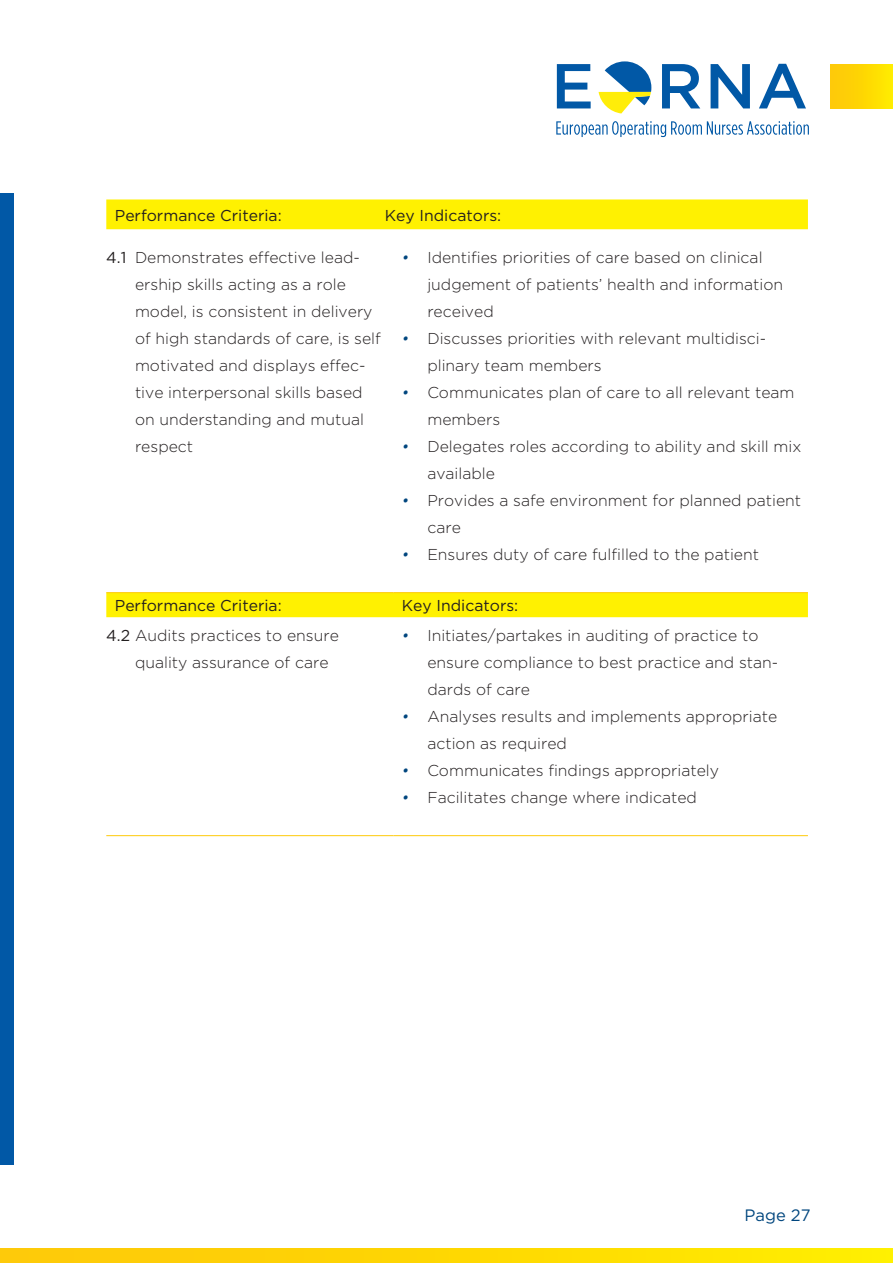
<style>
.page{position:relative;width:893px;height:1263px;background:#fff}
.page>*{position:absolute;margin:0;border:0;box-sizing:border-box;transform-origin:0 0}
.t1{font:16.5px "Gotham";color:#00467e}
.Header_3{font:300 15.75px/27px "Gotham";color:#231f20}
.Header_3-2{font:15.75px "Gotham";color:#231f20}
.s1{font-style:italic;color:#00467e}
.s2{font-weight:400}
</style>
<div class="page">
<div style="left:831px;top:64px;width:62px;height:45px;background:linear-gradient(to right,#fec609,#ffea00)"></div>
<svg style="left:0;top:1248px;width:893px;height:15px;background:#fed903"></svg>
<div style="left:0;top:193px;width:14px;height:972px;background:#0158a6"></div>
<svg style="left:556px;top:121px;width:253px;height:16px"></svg>
<svg style="left:557px;top:64px;width:34px;height:44px"></svg>
<svg style="left:662px;top:64px;width:38px;height:44px"></svg>
<svg style="left:711px;top:64px;width:39px;height:44px"></svg>
<svg style="left:759px;top:64px;width:47px;height:44px"></svg>
<svg style="left:599px;top:61px;width:52px;height:52px"></svg>
<svg style="left:106px;top:835px;width:29px;height:1px"></svg>
<hr style="left:135px;top:835px;width:258px;height:1px;background:#feca0a">
<hr style="left:393px;top:835px;width:415px;height:1px;background:#feca0a">
<div style="left:106px;top:592px;width:702px;height:25px;background:#fff101"></div>
<hr style="left:135px;top:592px;width:258px;height:1px;background:#feca0a">
<hr style="left:393px;top:592px;width:415px;height:1px;background:#feca0a">
<div style="left:106px;top:199px;width:702px;height:30px;background:#fff101"></div>
<p class="Header_3-2" style="left:115px;top:206px;width:168px">Performance Criteria:</p>
<p class="Header_3-2" style="left:385px;top:206px;width:118px">Key Indicators:</p>
<p class="Header_3-2" style="left:106px;top:248px;width:22px">4.1</p>
<p class="Header_3" style="left:135px;top:243px;width:247px">Demonstrates effective lead&shy;ership skills acting as a role model, is consistent in delivery of high standards of care, is self motivated and displays effec&shy;tive interpersonal skills based on understanding and mutual respect</p>
<p class="Header_3" style="left:427px;top:243px;width:357px;text-indent:-26px"><span class="s1">•</span> Identifies priorities of care based on clinical judgement of patients’ health and information received</p>
<p class="Header_3" style="left:427px;top:324px;width:340px;text-indent:-26px"><span class="s1">•</span> Discusses priorities with relevant multidisci&shy;plinary team members</p>
<p class="Header_3" style="left:427px;top:378px;width:369px;text-indent:-26px"><span class="s1">•</span> Communicates plan of care to all relevant team members</p>
<p class="Header_3" style="left:427px;top:432px;width:376px;text-indent:-26px"><span class="s1">•</span> Delegates roles according to ability and skill mix available</p>
<p class="Header_3" style="left:427px;top:486px;width:375px;text-indent:-26px"><span class="s1">•</span> Provides a safe environment for planned patient care</p>
<p class="Header_3" style="left:402px;top:540px;width:359px"><span class="s1">•</span> Ensures duty of care fulfilled to the patient</p>
<p class="Header_3-2" style="left:115px;top:597px;width:168px">Performance Criteria:</p>
<p class="Header_3-2" style="left:402px;top:597px;width:118px">Key Indicators:</p>
<p class="Header_3" style="left:106px;top:621px;width:234px"><span class="s2">4.2</span> Audits practices to ensure</p>
<p class="Header_3" style="left:135px;top:648px;width:195px">quality assurance of care</p>
<p class="Header_3" style="left:427px;top:621px;width:352px;text-indent:-26px"><span class="s1">•</span> Initiates/partakes in auditing of practice to ensure compliance to best practice and stan&shy;dards of care</p>
<p class="Header_3" style="left:427px;top:702px;width:351px;text-indent:-26px"><span class="s1">•</span> Analyses results and implements appropriate action as required</p>
<p class="Header_3" style="left:402px;top:756px;width:319px"><span class="s1">•</span> Communicates findings appropriately</p>
<p class="Header_3" style="left:402px;top:783px;width:297px"><span class="s1">•</span> Facilitates change where indicated</p>
<p class="t1" style="left:744px;top:1206px;width:67px">Page 27</p>
</div>
